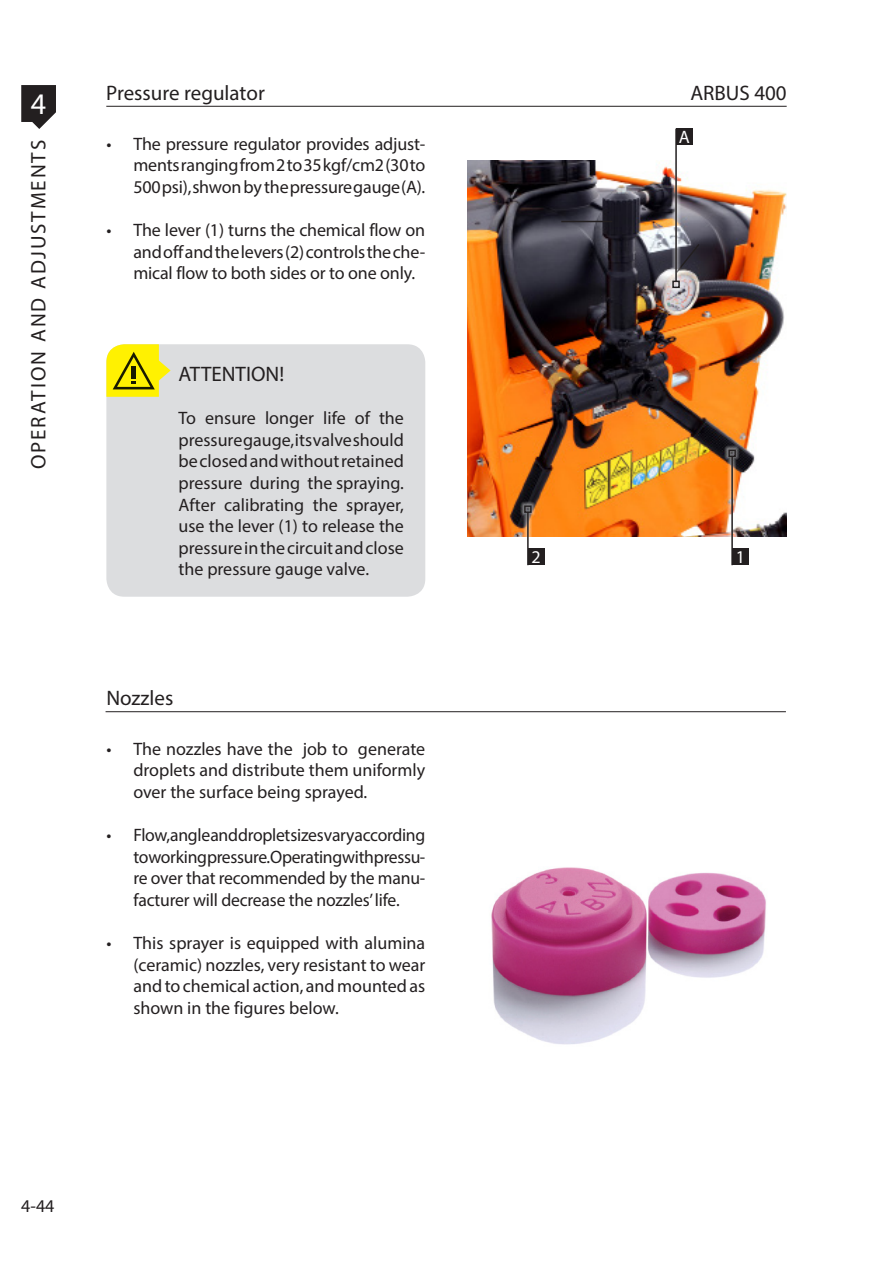
<style>
.page{position:relative;width:893px;height:1263px;background:#fff}
.page>*{position:absolute;margin:0;border:0;box-sizing:border-box;transform-origin:0 0}
.t1{font:30px "Myriad Pro";color:#fff}
.Título{font:21px "Myriad Pro";color:#231f20}
.Título-2{font:21px "Myriad Pro";letter-spacing:.095em;color:#231f20}
.Texto_Box{font:21px "Myriad Pro";color:#231f20}
.Texto_Box-2{font:18px/21.6px "Myriad Pro";letter-spacing:-.01em;color:#231f20;text-align:justify}
.t2{font:18px "Myriad Pro";color:#fff}
</style>
<div class="page">
<hr style="left:106px;top:106px;width:681px;height:1px;background:#231f20">
<svg style="left:21px;top:85px;width:35px;height:44px"></svg>
<img style="left:491px;top:867px;width:275px;height:178px">
<div style="left:106px;top:344px;width:319px;height:253px;background:#dcdddf;border-radius:18px"></div>
<svg style="left:106px;top:344px;width:65px;height:53px"></svg>
<hr style="left:106px;top:711px;width:680px;height:1px;background:#231f20">
<img style="left:468px;top:160px;width:319px;height:376px">
<svg style="left:684px;top:242px;width:17px;height:32px"></svg>
<hr style="left:561px;top:221px;width:51px;height:1px;background:#231f20">
<svg style="left:724px;top:446px;width:16px;height:120px"></svg>
<hr style="left:731px;top:456px;width:2px;height:109px;background:#231f20">
<div style="left:728px;top:449px;width:8px;height:8px;border:2px solid #231f20"></div>
<svg style="left:520px;top:501px;width:16px;height:65px"></svg>
<hr style="left:527px;top:512px;width:2px;height:53px;background:#231f20">
<div style="left:524px;top:505px;width:8px;height:8px;border:2px solid #231f20"></div>
<div style="left:732px;top:549px;width:17px;height:16px;background:#231f20"></div>
<div style="left:528px;top:549px;width:16px;height:16px;background:#231f20"></div>
<svg style="left:668px;top:128px;width:16px;height:164px"></svg>
<hr style="left:675px;top:129px;width:2px;height:152px;background:#231f20">
<div style="left:672px;top:281px;width:8px;height:7px;border:2px solid #231f20"></div>
<div style="left:676px;top:128px;width:17px;height:17px;background:#231f20"></div>
<h1 class="t1" style="left:31px;top:85px;width:17px">4</h1>
<p class="Título-2" style="left:25px;top:469px;width:331px;rotate:-90deg">OPERATION AND ADJUSTMENTS</p>
<p class="Título" style="left:106px;top:80px;width:160px">Pressure regulator</p>
<p class="Título" style="left:690px;top:80px;width:98px">ARBUS 400</p>
<p class="Texto_Box-2" style="left:133px;top:133px;width:293px;text-indent:-27px">• The pressure regulator provides adjust&shy;ments ranging from 2 to 35 kgf/cm2 (30 to 500 psi), shwon by the pressure gauge (A).</p>
<p class="Texto_Box-2" style="left:133px;top:219px;width:293px;text-indent:-27px">• The lever (1) turns the chemical flow on and off and the levers (2) controls the che&shy;mical flow to both sides or to one only.</p>
<p class="Texto_Box" style="left:179px;top:361px;width:107px">ATTENTION!</p>
<p class="Texto_Box-2" style="left:179px;top:407px;width:227px">To ensure longer life of the pressure gauge, its valve should be closed and without retained pressure during the spraying.<br>After calibrating the sprayer, use the lever (1) to release the pressure in the circuit and close the pressure gauge valve.</p>
<p class="Título" style="left:106px;top:685px;width:68px">Nozzles</p>
<p class="Texto_Box-2" style="left:133px;top:738px;width:293px;text-indent:-27px">• The nozzles have the job to generate droplets and distribute them uniformly over the surface being sprayed.</p>
<p class="Texto_Box-2" style="left:133px;top:824px;width:293px;text-indent:-27px">• Flow, angle and droplet sizes vary according to working pressure. Operating with pressu&shy;re over that recommended by the manu&shy;facturer will decrease the nozzles’ life.</p>
<p class="Texto_Box-2" style="left:133px;top:932px;width:293px;text-indent:-27px">• This sprayer is equipped with alumina (ceramic) nozzles, very resistant to wear and to chemical action, and mounted as shown in the figures below.</p>
<p class="t2" style="left:679px;top:126px;width:13px">A</p>
<p class="t2" style="left:532px;top:546px;width:11px">2</p>
<p class="t2" style="left:736px;top:546px;width:11px">1</p>
<p class="Texto_Box-2" style="left:21px;top:1195px;width:35px">4-44</p>
</div>
